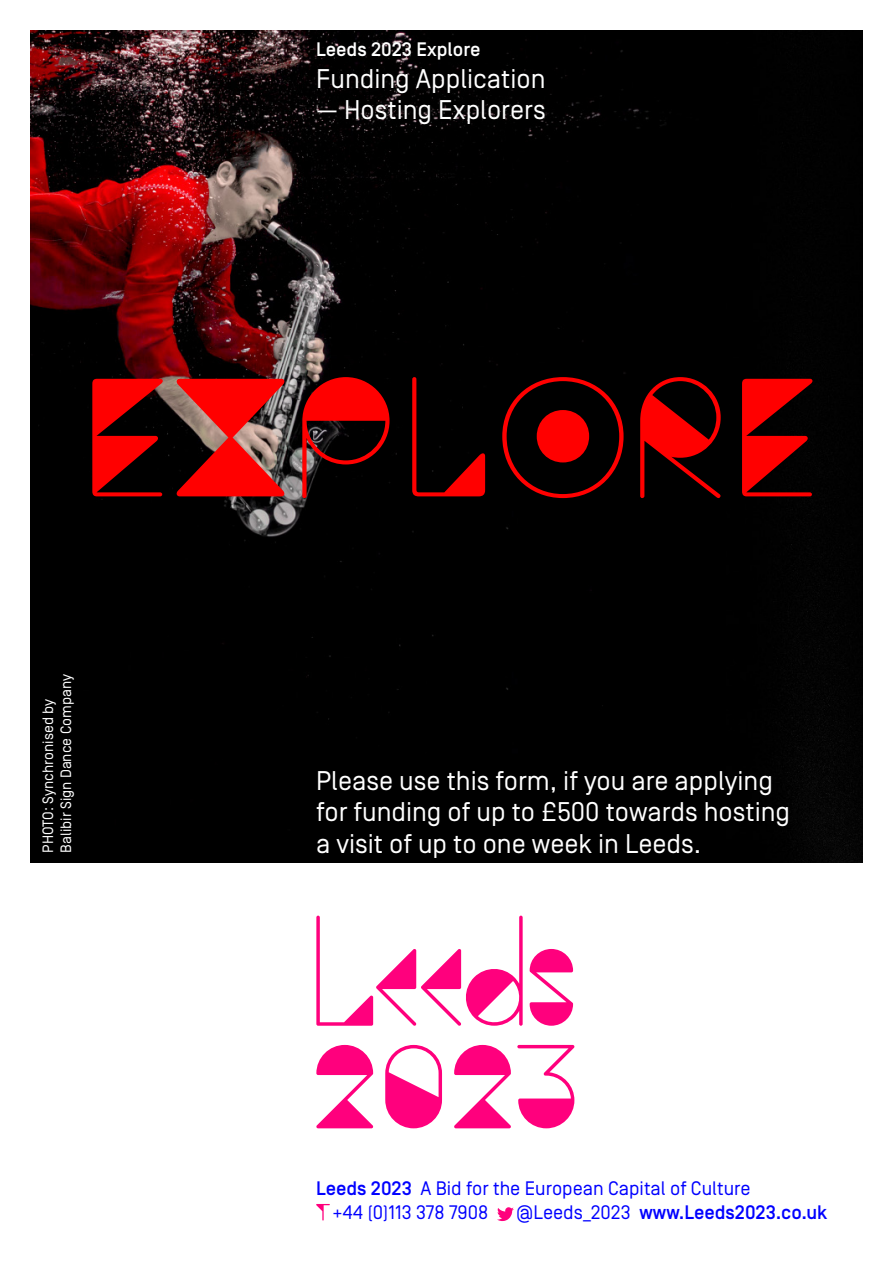
<style>
.page{position:relative;width:893px;height:1263px;background:#fff}
.page>*{position:absolute;margin:0;border:0;box-sizing:border-box;transform-origin:0 0}
.t1{font:168px "New Alphabet 2023";letter-spacing:-.03em;color:#f00}
.t2{font:27px/31.5px "Simplon BP Regular";color:#fff}
.t3{font:19.5px/24px "Simplon BP Regular";color:#00f}
.t4{font:500 19.5px "Simplon BP";color:#00f}
.t5{font:500 19.5px "Simplon BP";color:#fff}
.t6{font:15px/18px "Simplon BP Regular";color:#fff}
.s1{font-family:"Simplon BP";font-weight:500}
.s2{font-family:"Simplon BP Regular";font-weight:400}
</style>
<div class="page">
<img style="left:31px;top:31px;width:831px;height:831px">
<svg style="left:316px;top:1045px;width:57px;height:83px"></svg>
<svg style="left:454px;top:1045px;width:57px;height:83px"></svg>
<svg style="left:385px;top:1045px;width:57px;height:83px"></svg>
<svg style="left:530px;top:949px;width:43px;height:77px"></svg>
<svg style="left:316px;top:916px;width:207px;height:110px"></svg>
<svg style="left:517px;top:1045px;width:58px;height:83px"></svg>
<svg style="left:316px;top:1204px;width:14px;height:16px"></svg>
<svg style="left:497px;top:1207px;width:17px;height:14px"></svg>
<p class="t5" style="left:316px;top:38px;width:166px">Leeds 2023 Explore</p>
<p class="t2" style="left:316px;top:63px;width:231px">Funding Application</p>
<p class="t2" style="left:316px;top:94px;width:231px">— Hosting Explorers</p>
<h1 class="t1" style="left:73px;top:336px;width:747px">EXPLORE</h1>
<p class="t6" style="left:39px;top:853px;width:180px;rotate:-90deg">PHOTO: Synchronised by<br>Balibir Sign Dance Company</p>
<p class="t2" style="left:316px;top:764px;width:475px">Please use this form, if you are applying for funding of up to £500 towards hosting a visit of up to one week in Leeds.</p>
<p class="t3" style="left:332px;top:1176px;width:420px;text-indent:-16px"><span class="s1">Leeds 2023</span> A Bid for the European Capital of Culture +44 (0)113 378 7908</p>
<p class="t4" style="left:516px;top:1201px;width:313px"><span class="s2">@Leeds_2023</span> www.Leeds2023.co.uk</p>
</div>
